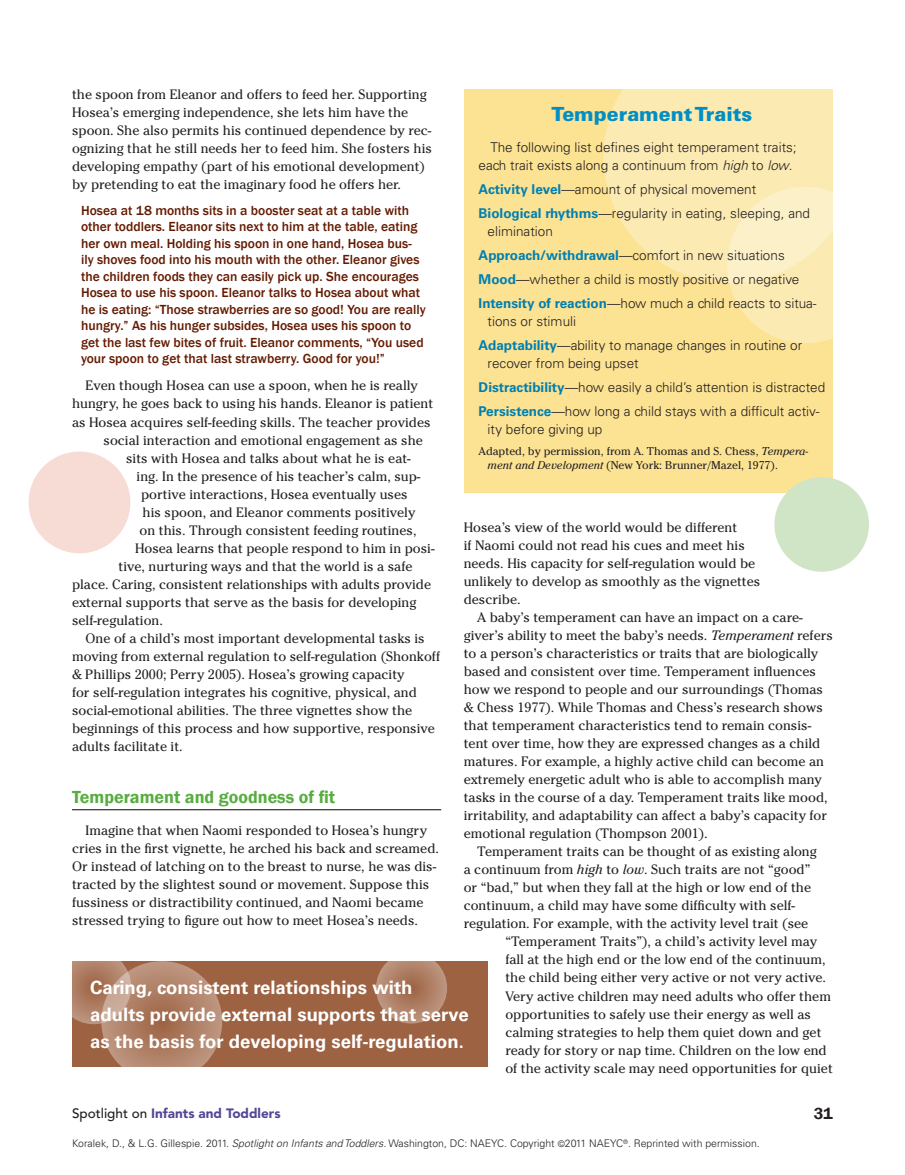
<style>
.page{position:relative;width:905px;height:1175px;background:#fff}
.page>*{position:absolute;margin:0;border:0;box-sizing:border-box;transform-origin:0 0}
.J-BoxTitle{font:900 19.5px "Univers LT Std";color:#008ec4}
.Q-Callout{font:700 18.6px/27px "Univers LT Std";color:#fff}
.B-SH1{font:600 18px "Franklin Gothic";color:#58ad40}
.t1{font:600 16.5px "Franklin Gothic";color:#231f20}
.A-YCText{font:13.5px/18px "Cheltenham Std";color:#231f20}
.I-BoxText{font:300 13.5px/18px "Univers LT Std";color:#231f20}
.M-BlockQuote{font:500 13.5px/16.5px "Franklin Gothic";color:#641a00}
.t2{font:900 13.5px "Avenir LT Std";color:#554797}
.E-Refs_FFRs{font:11.25px/13.5px "Cheltenham Std";color:#231f20}
.I-BoxText-2{font:300 10.5px "Univers LT Std";color:#231f20}
.s1{font-style:italic}
.s2{font-weight:700;color:#007fb1}
.s3{font-weight:500;color:#231f20}
.s4{font-size:9px}
</style>
<div class="page">
<div style="left:464px;top:89px;width:368px;height:404px;background:#fce293"></div>
<div style="left:774px;top:477px;width:94px;height:95px;background:#d0e4c6;border-radius:50%"></div>
<hr style="left:72px;top:809px;width:369px;height:1px;background:#231f20">
<div style="left:29px;top:451px;width:101px;height:102px;background:#f7dcd5;border-radius:50%"></div>
<div style="left:72px;top:961px;width:415px;height:105px;background:#9d6242"></div>
<svg style="left:56px;top:949px;width:75px;height:75px"></svg>
<svg style="left:101px;top:961px;width:121px;height:121px;background:#b98f78"></svg>
<svg style="left:603px;top:30px;width:253px;height:253px;fill:#fceab3"></svg>
<svg style="left:727px;top:187px;width:156px;height:156px"></svg>
<svg style="left:376px;top:952px;width:71px;height:71px;background:#b78d76"></svg>
<p class="A-YCText" style="left:72px;top:86px;width:361px">the spoon from Eleanor and offers to feed her. Supporting Hosea’s emerging independence, she lets him have the spoon. She also permits his continued dependence by rec&shy;ognizing that he still needs her to feed him. She fosters his developing empathy (part of his emotional development) by pretending to eat the imaginary food he offers her.</p>
<p class="M-BlockQuote" style="left:81px;top:202px;width:346px">Hosea at 18 months sits in a booster seat at a table with other toddlers. Eleanor sits next to him at the table, eating her own meal. Holding his spoon in one hand, Hosea bus&shy;ily shoves food into his mouth with the other. Eleanor gives the children foods they can easily pick up. She encourages Hosea to use his spoon. Eleanor talks to Hosea about what he is eating: “Those strawberries are so good! You are really hungry.” As his hunger subsides, Hosea uses his spoon to get the last few bites of fruit. Eleanor comments, “You used your spoon to get that last strawberry. Good for you!”</p>
<p class="A-YCText" style="left:86px;top:377px;width:334px">Even though Hosea can use a spoon, when he is really</p>
<p class="A-YCText" style="left:72px;top:395px;width:363px">hungry, he goes back to using his hands. Eleanor is patient</p>
<p class="A-YCText" style="left:72px;top:413px;width:360px">as Hosea acquires self-feeding skills. The teacher provides</p>
<p class="A-YCText" style="left:104px;top:431px;width:321px">social interaction and emotional engagement as she</p>
<p class="A-YCText" style="left:126px;top:449px;width:286px">sits with Hosea and talks about what he is eat-</p>
<p class="A-YCText" style="left:136px;top:467px;width:285px">ing. In the presence of his teacher’s calm, sup-</p>
<p class="A-YCText" style="left:141px;top:485px;width:268px">portive interactions, Hosea eventually uses</p>
<p class="A-YCText" style="left:142px;top:503px;width:274px">his spoon, and Eleanor comments positively</p>
<p class="A-YCText" style="left:140px;top:521px;width:278px">on this. Through consistent feeding routines,</p>
<p class="A-YCText" style="left:135px;top:539px;width:301px">Hosea learns that people respond to him in posi-</p>
<p class="A-YCText" style="left:118px;top:557px;width:295px">tive, nurturing ways and that the world is a safe</p>
<p class="A-YCText" style="left:72px;top:575px;width:360px">place. Caring, consistent relationships with adults provide</p>
<p class="A-YCText" style="left:72px;top:593px;width:346px">external supports that serve as the basis for developing</p>
<p class="A-YCText" style="left:72px;top:611px;width:92px">self-regulation.</p>
<p class="A-YCText" style="left:72px;top:629px;width:369px;text-indent:14px">One of a child’s most important developmental tasks is moving from external regulation to self-regulation (Shonkoff &amp; Phillips 2000; Perry 2005). Hosea’s growing capacity<br>for self-regulation integrates his cognitive, physical, and social-emotional abilities. The three vignettes show the beginnings of this process and how supportive, responsive adults facilitate it.</p>
<p class="B-SH1" style="left:72px;top:786px;width:265px">Temperament and goodness of fit</p>
<p class="A-YCText" style="left:72px;top:821px;width:368px;text-indent:14px">Imagine that when Naomi responded to Hosea’s hungry cries in the first vignette, he arched his back and screamed.<br>Or instead of latching on to the breast to nurse, he was dis&shy;tracted by the slightest sound or movement. Suppose this fussiness or distractibility continued, and Naomi became stressed trying to figure out how to meet Hosea’s needs.</p>
<p class="J-BoxTitle" style="left:551px;top:101px;width:202px">Temperament Traits</p>
<p class="I-BoxText" style="left:478px;top:138px;width:319px;text-align:right">The following list defines eight temperament traits; each trait exists along a continuum from <span class="s1">high</span> to <span class="s1">low</span>.</p>
<p class="I-BoxText" style="left:478px;top:180px;width:279px"><span class="s2">Activity level</span>—amount of physical movement</p>
<p class="I-BoxText" style="left:487px;top:204px;width:324px;text-indent:-9px"><span class="s2">Biological rhythms</span>—regularity in eating, sleeping, and elimination</p>
<p class="I-BoxText" style="left:478px;top:246px;width:307px"><span class="s2">Approach/withdrawal</span>—comfort in new situations</p>
<p class="I-BoxText" style="left:478px;top:270px;width:322px"><span class="s2">Mood</span>—whether a child is mostly positive or negative</p>
<p class="I-BoxText" style="left:487px;top:294px;width:330px;text-indent:-9px"><span class="s2">Intensity of reaction</span>—how much a child reacts to situa&shy;tions or stimuli</p>
<p class="I-BoxText" style="left:487px;top:336px;width:316px;text-indent:-9px"><span class="s2">Adaptability</span>—ability to manage changes in routine or recover from being upset</p>
<p class="I-BoxText" style="left:478px;top:378px;width:348px"><span class="s2">Distractibility</span>—how easily a child’s attention is distracted</p>
<p class="I-BoxText" style="left:487px;top:402px;width:333px;text-indent:-9px"><span class="s2">Persistence</span>—how long a child stays with a difficult activ&shy;ity before giving up</p>
<p class="E-Refs_FFRs" style="left:487px;top:444px;width:322px;text-indent:-9px">Adapted, by permission, from A. Thomas and S. Chess, <span class="s1">Tempera&shy;ment and Development</span> (New York: Brunner/Mazel, 1977).</p>
<p class="A-YCText" style="left:464px;top:518px;width:298px">Hosea’s view of the world would be different<br>if Naomi could not read his cues and meet his needs. His capacity for self-regulation would be unlikely to develop as smoothly as the vignettes describe.</p>
<p class="A-YCText" style="left:464px;top:608px;width:370px;text-indent:14px">A baby’s temperament can have an impact on a care&shy;giver’s ability to meet the baby’s needs. <span class="s1">Temperament</span> refers to a person’s characteristics or traits that are biologically based and consistent over time. Temperament influences how we respond to people and our surroundings (Thomas &amp; Chess 1977). While Thomas and Chess’s research shows that temperament characteristics tend to remain consis&shy;tent over time, how they are expressed changes as a child matures. For example, a highly active child can become an extremely energetic adult who is able to accomplish many tasks in the course of a day. Temperament traits like mood, irritability, and adaptability can affect a baby’s capacity for emotional regulation (Thompson 2001).</p>
<p class="A-YCText" style="left:477px;top:842px;width:341px">Temperament traits can be thought of as existing along</p>
<p class="A-YCText" style="left:464px;top:860px;width:348px">a continuum from <span class="s1">high</span> to <span class="s1">low</span>. Such traits are not “good”</p>
<p class="A-YCText" style="left:464px;top:878px;width:349px">or “bad,” but when they fall at the high or low end of the</p>
<p class="A-YCText" style="left:464px;top:896px;width:333px">continuum, a child may have some difficulty with self-</p>
<p class="A-YCText" style="left:464px;top:914px;width:346px">regulation. For example, with the activity level trait (see</p>
<p class="A-YCText" style="left:505px;top:932px;width:313px">“Temperament Traits”), a child’s activity level may</p>
<p class="A-YCText" style="left:505px;top:950px;width:322px">fall at the high end or the low end of the continuum,</p>
<p class="A-YCText" style="left:505px;top:968px;width:322px">the child being either very active or not very active.</p>
<p class="A-YCText" style="left:505px;top:986px;width:327px">Very active children may need adults who offer them</p>
<p class="A-YCText" style="left:505px;top:1004px;width:307px">opportunities to safely use their energy as well as</p>
<p class="A-YCText" style="left:505px;top:1022px;width:317px">calming strategies to help them quiet down and get</p>
<p class="A-YCText" style="left:505px;top:1040px;width:323px">ready for story or nap time. Children on the low end</p>
<p class="A-YCText" style="left:505px;top:1058px;width:329px">of the activity scale may need opportunities for quiet</p>
<p class="Q-Callout" style="left:90px;top:973px;width:380px">Caring, consistent relationships with adults provide external supports that serve as the basis for developing self-regulation.</p>
<p class="t2" style="left:72px;top:1104px;width:210px"><span class="s3">Spotlight on</span> Infants and Toddlers</p>
<p class="t1" style="left:813px;top:1103px;width:21px">31</p>
<p class="I-BoxText-2" style="left:72px;top:1137px;width:689px">Koralek, D., &amp; L.G. Gillespie. 2011. <span class="s1">Spotlight on Infants and Toddlers.</span> Washington, DC: NAEYC. Copyright <span class="s4">©</span>2011 NAEYC<sup>®</sup>. Reprinted with permission.</p>
</div>
